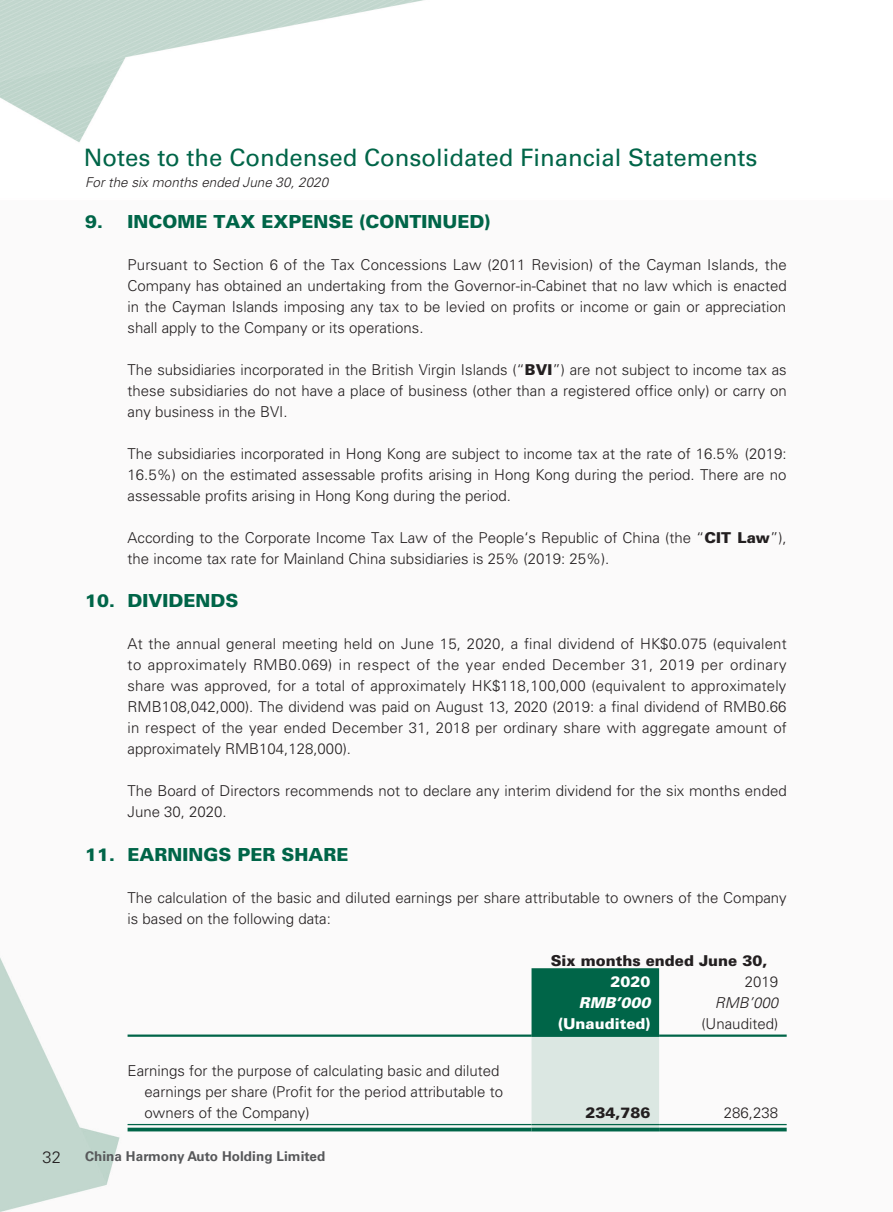
<style>
.page{position:relative;width:893px;height:1212px;background:#fff}
.page>*{position:absolute;margin:0;border:0;box-sizing:border-box;transform-origin:0 0}
.t1{font:24px "Univers LT Std";color:#006548}
._01_H1{font:900 18px "Univers LT Std";color:#006548}
.t2{font:300 16.5px "Univers LT Std";color:#231f20}
._00_txt{font:300 15px/21px "Univers LT Std";color:#231f20;text-align:justify}
._50_Table_txt{font:300 15px/21px "Univers LT Std";color:#231f20}
._50_Table_txt-2{font:900 15px "Univers LT Std";color:#231f20}
._50_Table_txt-3{font:900 15px "Univers LT Std";color:#fff}
._50_Table_txt-4{font:italic 900 15px "Univers LT Std";color:#fff}
._50_Table_txt-5{font:italic 300 15px "Univers LT Std";color:#231f20}
.t3{font:italic 300 13.5px "Univers LT Std";color:#231f20}
.t4{font:700 13.5px "Univers LT Std";letter-spacing:.005em;color:#57585a}
.s1{font-weight:900}
</style>
<div class="page">
<img style="left:0;top:0;width:787px;height:1212px">
<svg style="left:531px;top:968px;width:128px;height:160px;background:#80b0a2"></svg>
<hr style="left:128px;top:1034px;width:403px;height:3px;background:#006548">
<hr style="left:531px;top:1034px;width:128px;height:3px;background:#006548">
<hr style="left:659px;top:1034px;width:128px;height:3px;background:#006548">
<hr style="left:128px;top:1124px;width:403px;height:1px;background:#006548">
<hr style="left:128px;top:1128px;width:403px;height:3px;background:#006548">
<hr style="left:531px;top:1124px;width:128px;height:1px;background:#006548">
<hr style="left:531px;top:1128px;width:128px;height:3px;background:#006548">
<hr style="left:659px;top:1124px;width:128px;height:1px;background:#006548">
<hr style="left:659px;top:1128px;width:128px;height:3px;background:#006548">
<h1 class="t1" style="left:84px;top:143px;width:675px">Notes to the Condensed Consolidated Financial Statements</h1>
<p class="t3" style="left:85px;top:174px;width:245px">For the six months ended June 30, 2020</p>
<p class="_01_H1" style="left:85px;top:210px;width:407px">9. INCOME TAX EXPENSE (CONTINUED)</p>
<p class="_00_txt" style="left:128px;top:254px;width:661px">Pursuant to Section 6 of the Tax Concessions Law (2011 Revision) of the Cayman Islands, the Company has obtained an undertaking from the Governor-in-Cabinet that no law which is enacted in the Cayman Islands imposing any tax to be levied on profits or income or gain or appreciation shall apply to the Company or its operations.</p>
<p class="_00_txt" style="left:128px;top:359px;width:661px">The subsidiaries incorporated in the British Virgin Islands (“<span class="s1">BVI</span>”) are not subject to income tax as these subsidiaries do not have a place of business (other than a registered office only) or carry on any business in the BVI.</p>
<p class="_00_txt" style="left:128px;top:443px;width:661px">The subsidiaries incorporated in Hong Kong are subject to income tax at the rate of 16.5% (2019:<br>16.5%) on the estimated assessable profits arising in Hong Kong during the period. There are no assessable profits arising in Hong Kong during the period.</p>
<p class="_00_txt" style="left:128px;top:527px;width:661px">According to the Corporate Income Tax Law of the People‘s Republic of China (the “<span class="s1">CIT Law</span>”), the income tax rate for Mainland China subsidiaries is 25% (2019: 25%).</p>
<p class="_01_H1" style="left:85px;top:589px;width:155px">10. DIVIDENDS</p>
<p class="_00_txt" style="left:128px;top:633px;width:661px">At the annual general meeting held on June 15, 2020, a final dividend of HK$0.075 (equivalent to approximately RMB0.069) in respect of the year ended December 31, 2019 per ordinary share was approved, for a total of approximately HK$118,100,000 (equivalent to approximately RMB108,042,000). The dividend was paid on August 13, 2020 (2019: a final dividend of RMB0.66 in respect of the year ended December 31, 2018 per ordinary share with aggregate amount of approximately RMB104,128,000).</p>
<p class="_00_txt" style="left:128px;top:780px;width:661px">The Board of Directors recommends not to declare any interim dividend for the six months ended<br>June 30, 2020.</p>
<p class="_01_H1" style="left:85px;top:843px;width:265px">11. EARNINGS PER SHARE</p>
<p class="_00_txt" style="left:128px;top:887px;width:661px">The calculation of the basic and diluted earnings per share attributable to owners of the Company is based on the following data:</p>
<p class="_50_Table_txt-2" style="left:551px;top:951px;width:218px">Six months ended June 30,</p>
<p class="_50_Table_txt-3" style="left:611px;top:972px;width:42px">2020</p>
<p class="_50_Table_txt" style="left:745px;top:971px;width:35px">2019</p>
<p class="_50_Table_txt-4" style="left:579px;top:993px;width:73px">RMB’000</p>
<p class="_50_Table_txt-5" style="left:715px;top:993px;width:65px">RMB’000</p>
<p class="_50_Table_txt-3" style="left:558px;top:1014px;width:94px">(Unaudited)</p>
<p class="_50_Table_txt" style="left:701px;top:1013px;width:78px">(Unaudited)</p>
<p class="_50_Table_txt" style="left:145px;top:1060px;width:360px;text-indent:-17px">Earnings for the purpose of calculating basic and diluted earnings per share (Profit for the period attributable to owners of the Company)</p>
<p class="_50_Table_txt-2" style="left:586px;top:1103px;width:67px">234,786</p>
<p class="_50_Table_txt" style="left:724px;top:1102px;width:56px">286,238</p>
<p class="t2" style="left:43px;top:1147px;width:20px">32</p>
<p class="t4" style="left:85px;top:1148px;width:242px">China Harmony Auto Holding Limited</p>
</div>
